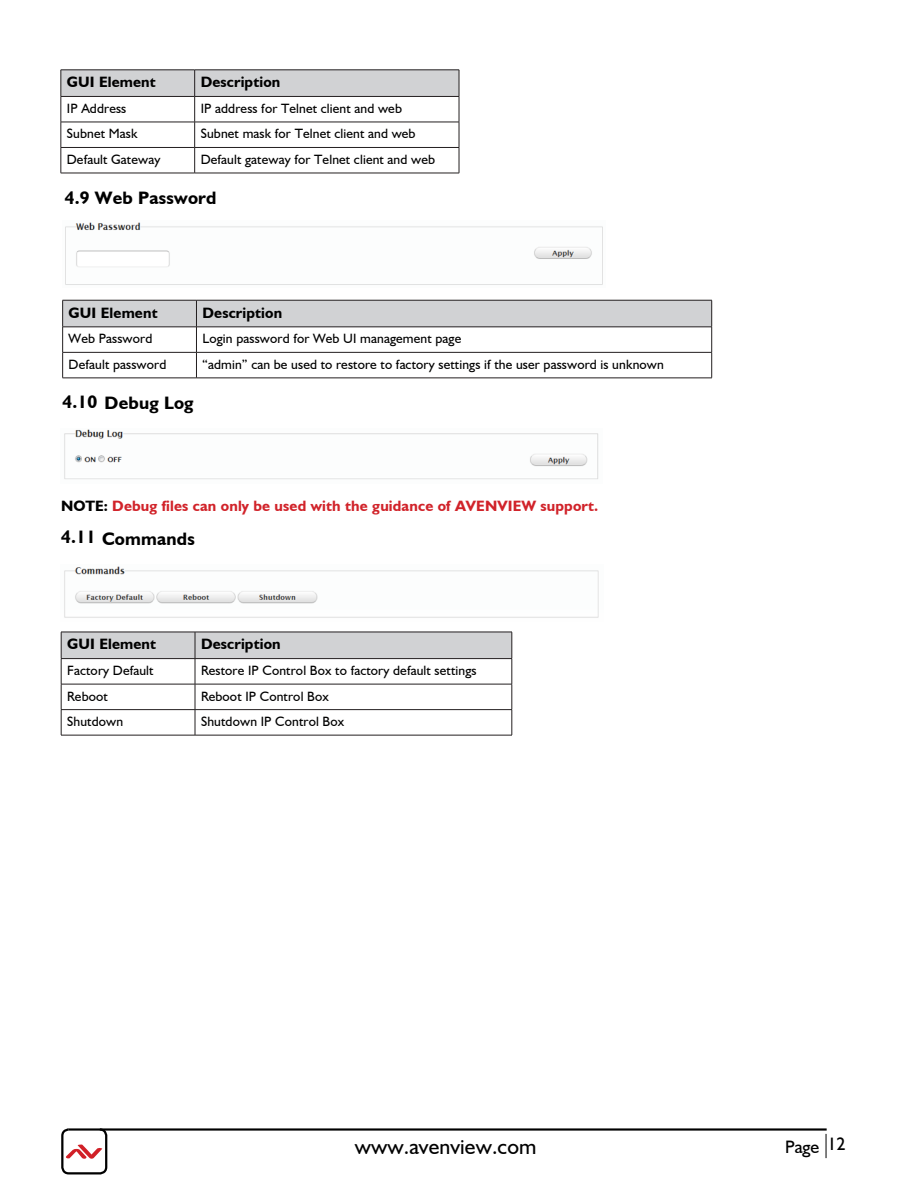
<style>
.page{position:relative;width:898px;height:1188px;background:#fff}
.page>*{position:absolute;margin:0;border:0;box-sizing:border-box;transform-origin:0 0}
.t1{font:21.75px "Humanist 521 BT";letter-spacing:.005em;color:#000}
.t2{font:700 18px "Humanist 521 BT";letter-spacing:.01em;color:#000}
.t3{font:18px "Humanist 521 BT";color:#000}
.t4{font:700 15px "Humanist 521 BT";letter-spacing:.01em;color:#000}
.t5{font:700 15px "Humanist 521 BT";letter-spacing:.01em;color:#d1232a}
.t6{font:13.5px "Humanist 521 BT";letter-spacing:.01em;color:#000}
.s1{color:#000}
</style>
<div class="page">
<hr style="left:69px;top:1128px;width:757px;height:3px;background:#000">
<svg style="left:825px;top:1134px;width:1px;height:24px"></svg>
<svg style="left:66px;top:1144px;width:36px;height:15px"></svg>
<div style="left:61px;top:1128px;width:46px;height:46px;border:2px solid #000;border-radius:6px"></div>
<img style="left:65px;top:222px;width:538px;height:63px">
<img style="left:64px;top:429px;width:535px;height:50px">
<img style="left:64px;top:566px;width:535px;height:52px">
<svg style="left:61px;top:70px;width:398px;height:103px"></svg>
<hr style="left:61px;top:173px;width:134px;height:1px;background:#231f20">
<hr style="left:195px;top:173px;width:264px;height:1px;background:#231f20">
<svg style="left:62px;top:300px;width:650px;height:78px"></svg>
<hr style="left:62px;top:378px;width:134px;height:1px;background:#231f20">
<hr style="left:196px;top:378px;width:515px;height:1px;background:#231f20">
<svg style="left:61px;top:632px;width:451px;height:103px"></svg>
<hr style="left:61px;top:735px;width:134px;height:1px;background:#231f20">
<hr style="left:195px;top:735px;width:317px;height:1px;background:#231f20">
<p class="t4" style="left:67px;top:73px;width:90px">GUI Element</p>
<p class="t4" style="left:201px;top:73px;width:81px">Description</p>
<p class="t6" style="left:67px;top:100px;width:61px">IP Address</p>
<p class="t6" style="left:201px;top:100px;width:203px">IP address for Telnet client and web</p>
<p class="t6" style="left:67px;top:126px;width:72px">Subnet Mask</p>
<p class="t6" style="left:201px;top:126px;width:216px">Subnet mask for Telnet client and web</p>
<p class="t6" style="left:67px;top:151px;width:95px">Default Gateway</p>
<p class="t6" style="left:201px;top:151px;width:236px">Default gateway for Telnet client and web</p>
<h2 class="t2" style="left:65px;top:186px;width:153px">4.9 Web Password</h2>
<p class="t4" style="left:69px;top:303px;width:90px">GUI Element</p>
<p class="t4" style="left:202px;top:303px;width:81px">Description</p>
<p class="t6" style="left:69px;top:330px;width:85px">Web Password</p>
<p class="t6" style="left:202px;top:330px;width:260px">Login password for Web UI management page</p>
<p class="t6" style="left:69px;top:356px;width:99px">Default password</p>
<p class="t6" style="left:202px;top:356px;width:463px">“admin” can be used to restore to factory settings if the user password is unknown</p>
<h2 class="t2" style="left:62px;top:392px;width:133px">4.10 Debug Log</h2>
<p class="t5" style="left:61px;top:497px;width:538px"><span class="s1">NOTE:</span> Debug files can only be used with the guidance of AVENVIEW support.</p>
<h2 class="t2" style="left:61px;top:527px;width:135px">4.11 Commands</h2>
<p class="t4" style="left:67px;top:635px;width:90px">GUI Element</p>
<p class="t4" style="left:201px;top:635px;width:81px">Description</p>
<p class="t6" style="left:67px;top:662px;width:88px">Factory Default</p>
<p class="t6" style="left:201px;top:662px;width:277px">Restore IP Control Box to factory default settings</p>
<p class="t6" style="left:67px;top:688px;width:42px">Reboot</p>
<p class="t6" style="left:201px;top:688px;width:129px">Reboot IP Control Box</p>
<p class="t6" style="left:67px;top:713px;width:58px">Shutdown</p>
<p class="t6" style="left:201px;top:713px;width:145px">Shutdown IP Control Box</p>
<h1 class="t1" style="left:354px;top:1133px;width:183px">www.avenview.com</h1>
<h2 class="t3" style="left:784px;top:1136px;width:62px">Page 12</h2>
</div>
